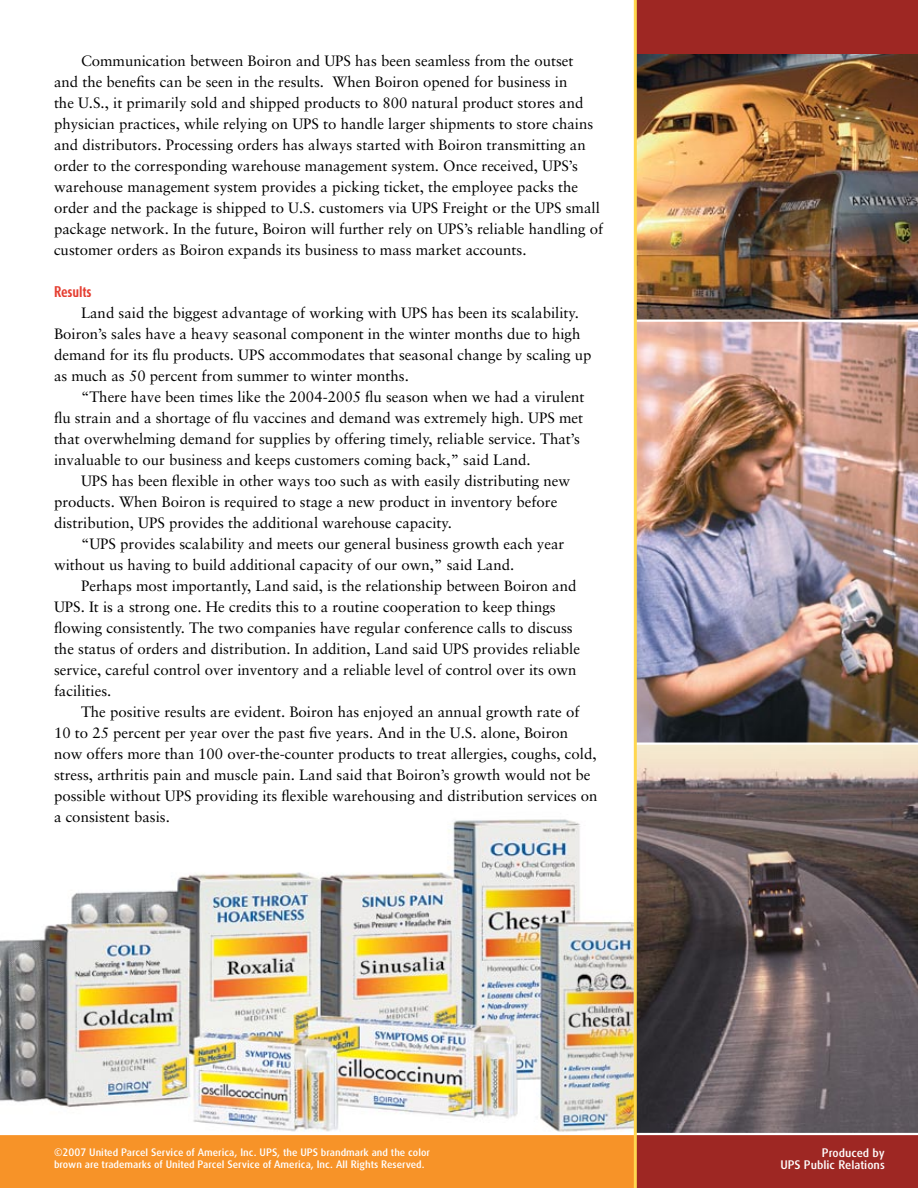
<style>
.page{position:relative;width:918px;height:1188px;background:#fff}
.page>*{position:absolute;margin:0;border:0;box-sizing:border-box;transform-origin:0 0}
.t1{font:15px/21px "Sabon";color:#000}
.t2{font:700 condensed 15px "UPS Sans";letter-spacing:-.01em;color:#e53e31;scale:.9 1}
.t3{font:500 12px/12px "UPS Sans";color:#fff;text-align:right}
.t4{font:500 10.5px/12px "UPS Sans";color:#fff}
</style>
<div class="page">
<img style="left:0;top:786px;width:634px;height:347px">
<div style="left:636px;top:0;width:282px;height:55px;background:#9e2723"></div>
<div style="left:634px;top:1134px;width:284px;height:54px;background:#9e2723"></div>
<div style="left:0;top:1134px;width:634px;height:54px;background:#f79328"></div>
<img style="left:637px;top:54px;width:281px;height:265px">
<img style="left:637px;top:322px;width:281px;height:811px">
<hr style="left:0;top:1133px;width:918px;height:2px;background:#fff">
<hr style="left:618px;top:742px;width:300px;height:3px;background:#fff">
<hr style="left:634px;top:0;width:3px;height:1188px;background:#ffd74f">
<p class="t1" style="left:54px;top:50px;width:551px;text-indent:27px">Communication between Boiron and UPS has been seamless from the outset<br>and the benefits can be seen in the results. When Boiron opened for business in<br>the U.S., it primarily sold and shipped products to 800 natural product stores and physician practices, while relying on UPS to handle larger shipments to store chains and distributors. Processing orders has always started with Boiron transmitting an order to the corresponding warehouse management system. Once received, UPS’s warehouse management system provides a picking ticket, the employee packs the order and the package is shipped to U.S. customers via UPS Freight or the UPS small package network. In the future, Boiron will further rely on UPS’s reliable handling of customer orders as Boiron expands its business to mass market accounts.</p>
<p class="t2" style="left:54px;top:283px;width:43px">Results</p>
<p class="t1" style="left:54px;top:302px;width:539px;text-indent:27px">Land said the biggest advantage of working with UPS has been its scalability.<br>Boiron’s sales have a heavy seasonal component in the winter months due to high demand for its flu products. UPS accommodates that seasonal change by scaling up as much as 50 percent from summer to winter months.</p>
<p class="t1" style="left:54px;top:386px;width:532px;text-indent:27px">“There have been times like the 2004-2005 flu season when we had a virulent flu strain and a shortage of flu vaccines and demand was extremely high. UPS met that overwhelming demand for supplies by offering timely, reliable service. That’s invaluable to our business and keeps customers coming back,” said Land.</p>
<p class="t1" style="left:54px;top:470px;width:518px;text-indent:27px">UPS has been flexible in other ways too such as with easily distributing new products. When Boiron is required to stage a new product in inventory before distribution, UPS provides the additional warehouse capacity.</p>
<p class="t1" style="left:54px;top:533px;width:512px;text-indent:27px">“UPS provides scalability and meets our general business growth each year without us having to build additional capacity of our own,” said Land.</p>
<p class="t1" style="left:54px;top:575px;width:528px;text-indent:27px">Perhaps most importantly, Land said, is the relationship between Boiron and UPS. It is a strong one. He credits this to a routine cooperation to keep things flowing consistently. The two companies have regular conference calls to discuss the status of orders and distribution. In addition, Land said UPS provides reliable service, careful control over inventory and a reliable level of control over its own facilities.</p>
<p class="t1" style="left:54px;top:701px;width:545px;text-indent:27px">The positive results are evident. Boiron has enjoyed an annual growth rate of 10 to 25 percent per year over the past five years. And in the U.S. alone, Boiron now offers more than 100 over-the-counter products to treat allergies, coughs, cold, stress, arthritis pain and muscle pain. Land said that Boiron’s growth would not be possible without UPS providing its flexible warehousing and distribution services on a consistent basis.</p>
<p class="t4" style="left:54px;top:1146px;width:378px">©2007 United Parcel Service of America, Inc. UPS, the UPS brandmark and the color brown are trademarks of United Parcel Service of America, Inc. All Rights Reserved.</p>
<p class="t3" style="left:780px;top:1147px;width:106px">Produced by<br>UPS Public Relations</p>
</div>
